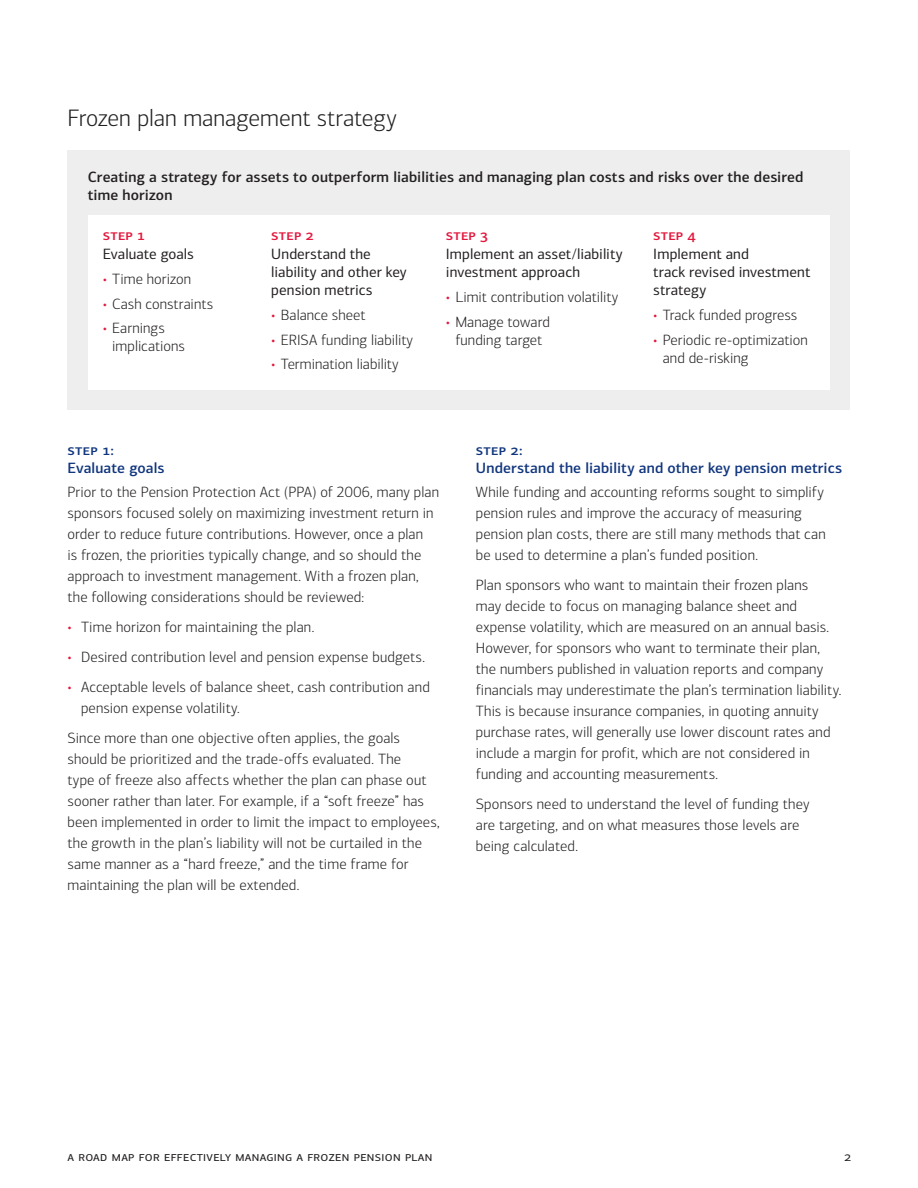
<style>
.page{position:relative;width:918px;height:1188px;background:#fff}
.page>*{position:absolute;margin:0;border:0;box-sizing:border-box;transform-origin:0 0}
.t1{font:300 24px "Connections";color:#231f20}
.t2{font:300 15px/21px "Connections";letter-spacing:.01em;color:#231f20}
.t3{font:15px/18px "Connections";letter-spacing:.005em;color:#231f20}
.t4{font:500 15px/18px "Connections";letter-spacing:.01em;color:#231f20}
.t5{font:500 15px/18px "Connections";letter-spacing:.01em;color:#11367e}
.t6{font:500 15px "Connections";letter-spacing:.02em;color:#e4183e}
.t7{font:13.5px "Connections";letter-spacing:.025em;color:#231f20}
.s1{color:#e4183e}
</style>
<div class="page">
<div style="left:68px;top:151px;width:782px;height:259px;background:#eeeeef"></div>
<div style="left:88px;top:215px;width:168px;height:175px;background:#fff"></div>
<div style="left:256px;top:215px;width:175px;height:175px;background:#fff"></div>
<div style="left:431px;top:215px;width:207px;height:175px;background:#fff"></div>
<div style="left:638px;top:215px;width:192px;height:175px;background:#fff"></div>
<h2 class="t1" style="left:68px;top:104px;width:331px">Frozen plan management strategy</h2>
<p class="t4" style="left:88px;top:168px;width:717px">Creating a strategy for assets to outperform liabilities and managing plan costs and risks over the desired time horizon</p>
<p class="t6" style="left:103px;top:225px;width:44px">step 1</p>
<p class="t3" style="left:103px;top:245px;width:93px">Evaluate goals</p>
<p class="t2" style="left:103px;top:268px;width:90px"><span class="s1">•</span> Time horizon</p>
<p class="t2" style="left:103px;top:293px;width:112px"><span class="s1">•</span> Cash constraints</p>
<p class="t2" style="left:112px;top:319px;width:74px;line-height:18px;text-indent:-9px"><span class="s1">•</span> Earnings implications</p>
<p class="t6" style="left:271px;top:225px;width:44px">step 2</p>
<p class="t3" style="left:271px;top:245px;width:137px">Understand the liability and other key pension metrics</p>
<p class="t2" style="left:271px;top:304px;width:96px"><span class="s1">•</span> Balance sheet</p>
<p class="t2" style="left:271px;top:329px;width:143px"><span class="s1">•</span> ERISA funding liability</p>
<p class="t2" style="left:271px;top:354px;width:129px"><span class="s1">•</span> Termination liability</p>
<p class="t6" style="left:446px;top:225px;width:44px">step 3</p>
<p class="t3" style="left:446px;top:245px;width:178px">Implement an asset/liability investment approach</p>
<p class="t2" style="left:446px;top:286px;width:174px"><span class="s1">•</span> Limit contribution volatility</p>
<p class="t2" style="left:446px;top:313px;width:105px;line-height:18px;text-align:center"><span class="s1">•</span> Manage toward funding target</p>
<p class="t6" style="left:653px;top:225px;width:44px">step 4</p>
<p class="t3" style="left:653px;top:245px;width:159px">Implement and<br>track revised investment strategy</p>
<p class="t2" style="left:653px;top:304px;width:146px"><span class="s1">•</span> Track funded progress</p>
<p class="t2" style="left:663px;top:331px;width:147px;line-height:18px;text-indent:-9px"><span class="s1">•</span> Periodic re-optimization and de-risking</p>
<h3 class="t5" style="left:68px;top:441px;width:99px">step 1:<br>Evaluate goals</h3>
<p class="t2" style="left:68px;top:482px;width:373px">Prior to the Pension Protection Act (PPA) of 2006, many plan sponsors focused solely on maximizing investment return in order to reduce future contributions. However, once a plan<br>is frozen, the priorities typically change, and so should the approach to investment management. With a frozen plan, the following considerations should be reviewed:</p>
<p class="t2" style="left:68px;top:617px;width:248px"><span class="s1">•</span> Time horizon for maintaining the plan.</p>
<p class="t2" style="left:68px;top:647px;width:359px"><span class="s1">•</span> Desired contribution level and pension expense budgets.</p>
<p class="t2" style="left:81px;top:677px;width:350px;text-indent:-14px"><span class="s1">•</span> Acceptable levels of balance sheet, cash contribution and pension expense volatility.</p>
<p class="t2" style="left:68px;top:728px;width:374px">Since more than one objective often applies, the goals should be prioritized and the trade-offs evaluated. The<br>type of freeze also affects whether the plan can phase out sooner rather than later. For example, if a “soft freeze” has been implemented in order to limit the impact to employees, the growth in the plan’s liability will not be curtailed in the same manner as a “hard freeze,” and the time frame for maintaining the plan will be extended.</p>
<h3 class="t5" style="left:476px;top:441px;width:368px">step 2:<br>Understand the liability and other key pension metrics</h3>
<p class="t2" style="left:476px;top:482px;width:351px">While funding and accounting reforms sought to simplify pension rules and improve the accuracy of measuring pension plan costs, there are still many methods that can be used to determine a plan’s funded position.</p>
<p class="t2" style="left:476px;top:575px;width:367px">Plan sponsors who want to maintain their frozen plans<br>may decide to focus on managing balance sheet and expense volatility, which are measured on an annual basis.<br>However, for sponsors who want to terminate their plan, the numbers published in valuation reports and company financials may underestimate the plan’s termination liability.<br>This is because insurance companies, in quoting annuity purchase rates, will generally use lower discount rates and include a margin for profit, which are not considered in funding and accounting measurements.</p>
<p class="t2" style="left:476px;top:794px;width:335px">Sponsors need to understand the level of funding they are targeting, and on what measures those levels are being calculated.</p>
<p class="t7" style="left:68px;top:1148px;width:366px">a road map for effectively managing a frozen pension plan</p>
<p class="t7" style="left:844px;top:1148px;width:9px">2</p>
</div>
